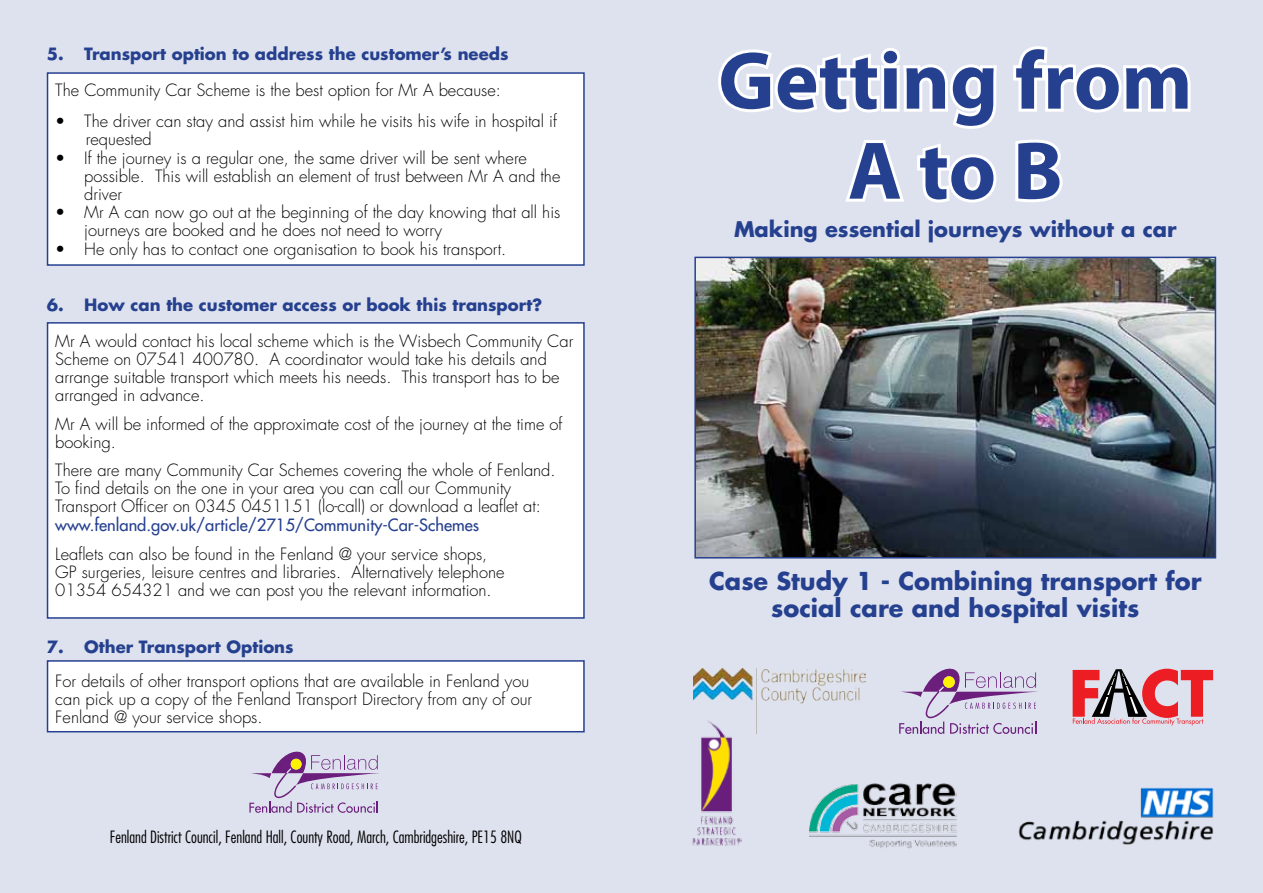
<style>
.page{position:relative;width:1263px;height:893px;background:#dee2ee}
.page>*{position:absolute;margin:0;border:0;box-sizing:border-box;transform-origin:0 0}
.t1{font:700 82.5px/90px "Myriad Pro";color:#25408f;text-align:center}
.t2{font:700 24px/27px "Futura";color:#25408f;text-align:center}
.t3{font:700 21px "Futura";color:#25408f}
.t4{font:300 16.5px/18px "Futura";color:#000}
.t5{font:700 16.5px "Futura";color:#25408f}
.t6{font:300 condensed 16.5px "Futura";color:#000}
.t7{font:16.5px "Futura";color:#25408f}
</style>
<div class="page">
<div style="left:47px;top:72px;width:538px;height:194px;background:#fff;border:2px solid #25408f"></div>
<div style="left:47px;top:322px;width:538px;height:297px;background:#fff;border:2px solid #25408f"></div>
<svg style="left:1010px;top:43px;width:183px;height:73px"></svg>
<svg style="left:715px;top:45px;width:285px;height:162px"></svg>
<svg style="left:1011px;top:135px;width:55px;height:70px"></svg>
<img style="left:697px;top:260px;width:516px;height:295px">
<div style="left:694px;top:257px;width:522px;height:301px;border:2px solid #25408f"></div>
<svg style="left:249px;top:740px;width:131px;height:73px;background:#cbc3db"></svg>
<div style="left:291px;top:759px;width:11px;height:11px;background:#fff200;border-radius:50%"></div>
<div style="left:47px;top:660px;width:538px;height:72px;background:#fff;border:2px solid #25408f"></div>
<svg style="left:899px;top:657px;width:140px;height:77px;background:#cbc2db"></svg>
<div style="left:943px;top:676px;width:12px;height:12px;background:#fff200;border-radius:50%"></div>
<img style="left:1015px;top:783px;width:201px;height:65px">
<img style="left:694px;top:669px;width:171px;height:64px">
<img style="left:693px;top:719px;width:48px;height:127px">
<img style="left:810px;top:782px;width:147px;height:67px">
<svg style="left:1073px;top:669px;width:140px;height:56px;background:#c9818a"></svg>
<p class="t5" style="left:47px;top:42px;width:463px">5. Transport option to address the customer’s needs</p>
<p class="t4" style="left:55px;top:81px;width:447px">The Community Car Scheme is the best option for Mr A because:</p>
<p class="t4" style="left:86px;top:112px;width:473px;text-indent:-31px">• The driver can stay and assist him while he visits his wife in hospital if requested</p>
<p class="t4" style="left:84px;top:149px;width:478px;text-indent:-29px">• If the journey is a regular one, the same driver will be sent where possible. This will establish an element of trust between Mr A and the driver</p>
<p class="t4" style="left:84px;top:203px;width:478px;text-indent:-29px">• Mr A can now go out at the beginning of the day knowing that all his journeys are booked and he does not need to worry</p>
<p class="t4" style="left:55px;top:240px;width:453px">• He only has to contact one organisation to book his transport.</p>
<p class="t5" style="left:47px;top:294px;width:497px">6. How can the customer access or book this transport?</p>
<p class="t4" style="left:55px;top:332px;width:519px">Mr A would contact his local scheme which is the Wisbech Community Car Scheme on 07541 400780. A coordinator would take his details and arrange suitable transport which meets his needs. This transport has to be arranged in advance.</p>
<p class="t4" style="left:55px;top:415px;width:509px">Mr A will be informed of the approximate cost of the journey at the time of booking.</p>
<p class="t4" style="left:55px;top:461px;width:502px">There are many Community Car Schemes covering the whole of Fenland.<br>To find details on the one in your area you can call our Community<br>Transport Officer on 0345 0451151 (lo-call) or download a leaflet at:</p>
<p class="t7" style="left:55px;top:514px;width:425px">www.fenland.gov.uk/article/2715/Community-Car-Schemes</p>
<p class="t4" style="left:55px;top:545px;width:451px">Leaflets can also be found in the Fenland @ your service shops,<br>GP surgeries, leisure centres and libraries. Alternatively telephone<br>01354 654321 and we can post you the relevant information.</p>
<p class="t5" style="left:47px;top:635px;width:248px">7. Other Transport Options</p>
<p class="t4" style="left:55px;top:672px;width:478px">For details of other transport options that are available in Fenland you can pick up a copy of the Fenland Transport Directory from any of our<br>Fenland @ your service shops.</p>
<p class="t6" style="left:110px;top:827px;width:414px">Fenland District Council, Fenland Hall, County Road, March, Cambridgeshire, PE15 8NQ</p>
<h1 class="t1" style="left:718px;top:33px;width:476px">Getting from<br>A to B</h1>
<p class="t3" style="left:734px;top:215px;width:444px">Making essential journeys without a car</p>
<h2 class="t2" style="left:709px;top:567px;width:494px">Case Study 1 - Combining transport for social care and hospital visits</h2>
</div>
